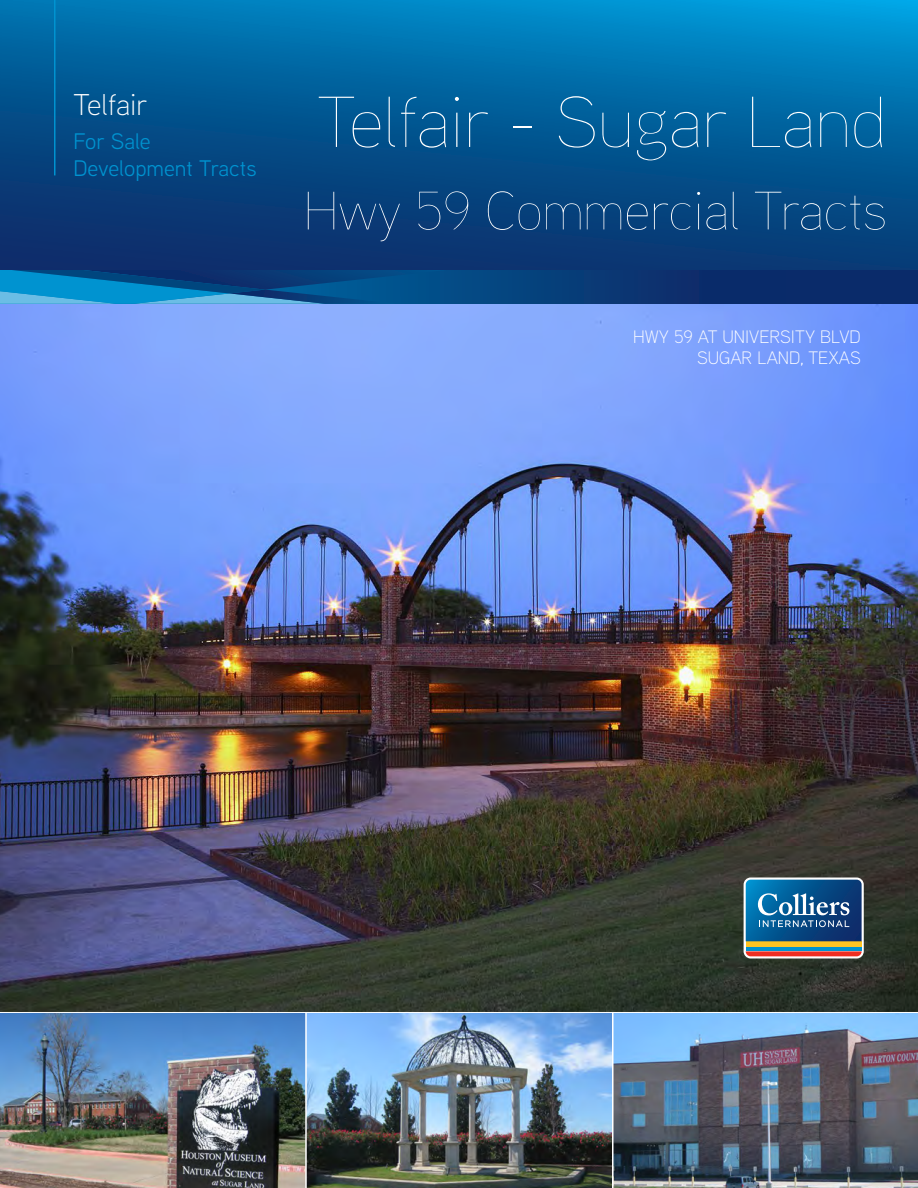
<style>
.page{position:relative;width:918px;height:1188px;background:#fff}
.page>*{position:absolute;margin:0;border:0;box-sizing:border-box;transform-origin:0 0}
.Body{font:100 72px "Aaux Next";color:#fff}
.Body-2{font:100 54px "Aaux Next";color:#fff}
.Body-3{font:300 30px "Aaux Next";color:#fff}
.Body-4{font:22.5px/27px "Aaux Next";color:#0093d0}
.Body-5{font:300 18px "Aaux Next";color:#fff}
</style>
<div class="page">
<svg style="left:0;top:0;width:918px;height:270px;background:#035894"></svg>
<img style="left:0;top:304px;width:918px;height:884px">
<div style="left:0;top:270px;width:918px;height:34px;background:#0a2b6a"></div>
<svg style="left:447px;top:270px;width:176px;height:34px"></svg>
<svg style="left:0;top:270px;width:447px;height:34px"></svg>
<svg style="left:744px;top:878px;width:120px;height:80px;background:#4a7493"></svg>
<hr style="left:54px;top:0;width:2px;height:175px;background:#0093d0">
<hr style="left:0;top:1012px;width:918px;height:1px;background:#fff">
<hr style="left:305px;top:1012px;width:2px;height:176px;background:#fff">
<hr style="left:612px;top:1012px;width:2px;height:176px;background:#fff">
<p class="Body-3" style="left:73px;top:84px;width:76px">Telfair</p>
<p class="Body-4" style="left:73px;top:126px;width:185px">For Sale<br>Development Tracts</p>
<p class="Body" style="left:317px;top:75px;width:571px">Telfair - Sugar Land</p>
<p class="Body-2" style="left:304px;top:176px;width:585px">Hwy 59 Commercial Tracts</p>
<p class="Body-5" style="left:633px;top:324px;width:229px">HWY 59 AT UNIVERSITY BLVD</p>
<p class="Body-5" style="left:697px;top:345px;width:165px">SUGAR LAND, TEXAS</p>
</div>
